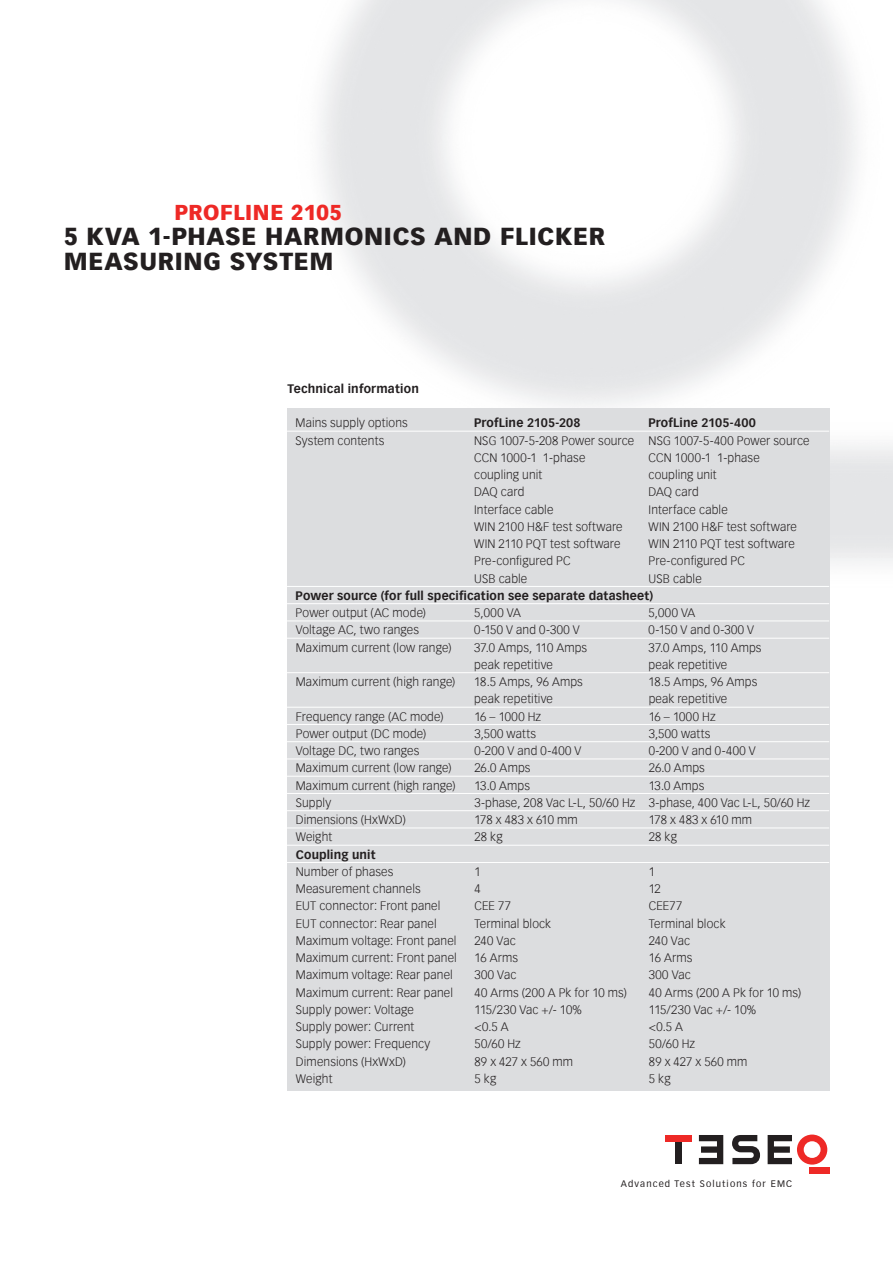
<style>
.page{position:relative;width:893px;height:1263px;background:#fff}
.page>*{position:absolute;margin:0;border:0;box-sizing:border-box;transform-origin:0 0}
.t1{font:900 24px/25.5px "Vectora Com";letter-spacing:.03em;color:#231f20}
.t2{font:900 21px "Vectora Com";letter-spacing:.025em;color:#ee2926}
.t3{font:300 12px/17.2px "Vectora Com";letter-spacing:.01em;color:#231f20}
.t4{font:700 12px "Vectora Com";letter-spacing:.015em;color:#231f20}
.t5{font:300 12px "Vectora Com";letter-spacing:-.01em;color:#231f20}
.t6{font:9.15px "Vectora Com";letter-spacing:.125em;color:#231f20}
</style>
<div class="page">
<div style="left:809px;top:1167px;width:20px;height:6px;background:#ee2926"></div>
<svg style="left:768px;top:1134px;width:59px;height:30px"></svg>
<svg style="left:699px;top:1135px;width:24px;height:29px"></svg>
<div style="left:675px;top:1141px;width:7px;height:23px;background:#231f20"></div>
<div style="left:665px;top:1135px;width:27px;height:6px;background:#ee2926"></div>
<svg style="left:732px;top:1135px;width:28px;height:29px"></svg>
<div style="left:287px;top:408px;width:542px;height:683px;background:#dcdddf"></div>
<hr style="left:287px;top:431px;width:542px;height:1px;background:#fff">
<hr style="left:287px;top:586px;width:542px;height:1px;background:#fff">
<hr style="left:287px;top:603px;width:542px;height:1px;background:#fff">
<hr style="left:287px;top:620px;width:542px;height:1px;background:#fff">
<hr style="left:287px;top:638px;width:542px;height:1px;background:#fff">
<hr style="left:287px;top:672px;width:542px;height:1px;background:#fff">
<hr style="left:287px;top:707px;width:542px;height:1px;background:#fff">
<hr style="left:287px;top:724px;width:542px;height:1px;background:#fff">
<hr style="left:287px;top:741px;width:542px;height:1px;background:#fff">
<hr style="left:287px;top:758px;width:542px;height:1px;background:#fff">
<hr style="left:287px;top:776px;width:542px;height:1px;background:#fff">
<hr style="left:287px;top:793px;width:542px;height:1px;background:#fff">
<hr style="left:287px;top:810px;width:542px;height:1px;background:#fff">
<hr style="left:287px;top:827px;width:542px;height:1px;background:#fff">
<hr style="left:287px;top:845px;width:542px;height:1px;background:#fff">
<hr style="left:287px;top:862px;width:542px;height:1px;background:#fff">
<h2 class="t2" style="left:174px;top:200px;width:169px">PROFLINE 2105</h2>
<h1 class="t1" style="left:64px;top:223px;width:543px">5 KVA 1-PHASE HARMONICS AND FLICKER<br>MEASURING SYSTEM</h1>
<p class="t4" style="left:287px;top:381px;width:133px">Technical information</p>
<p class="t3" style="left:296px;top:414px;width:114px">Mains supply options</p>
<p class="t4" style="left:474px;top:416px;width:108px">ProfLine 2105-208</p>
<p class="t4" style="left:648px;top:416px;width:109px">ProfLine 2105-400</p>
<p class="t3" style="left:296px;top:432px;width:90px">System contents</p>
<p class="t3" style="left:474px;top:432px;width:337px">NSG 1007-5-208 Power source NSG 1007-5-400 Power source<br>CCN 1000-1 1-phase</p>
<p class="t3" style="left:648px;top:449px;width:113px">CCN 1000-1 1-phase</p>
<p class="t3" style="left:474px;top:466px;width:70px">coupling unit</p>
<p class="t3" style="left:648px;top:466px;width:70px">coupling unit</p>
<p class="t3" style="left:474px;top:483px;width:52px">DAQ card</p>
<p class="t3" style="left:648px;top:483px;width:52px">DAQ card</p>
<p class="t3" style="left:474px;top:501px;width:81px">Interface cable</p>
<p class="t3" style="left:648px;top:501px;width:81px">Interface cable</p>
<p class="t3" style="left:474px;top:518px;width:150px">WIN 2100 H&amp;F test software</p>
<p class="t3" style="left:649px;top:518px;width:150px">WIN 2100 H&amp;F test software</p>
<p class="t3" style="left:474px;top:535px;width:148px">WIN 2110 PQT test software</p>
<p class="t3" style="left:649px;top:535px;width:148px">WIN 2110 PQT test software</p>
<p class="t3" style="left:474px;top:552px;width:98px">Pre-configured PC</p>
<p class="t3" style="left:649px;top:552px;width:98px">Pre-configured PC</p>
<p class="t3" style="left:474px;top:570px;width:55px">USB cable</p>
<p class="t3" style="left:649px;top:570px;width:55px">USB cable</p>
<p class="t4" style="left:296px;top:588px;width:359px">Power source (for full specification see separate datasheet)</p>
<p class="t3" style="left:296px;top:604px;width:132px">Power output (AC mode)</p>
<p class="t3" style="left:474px;top:604px;width:48px">5,000 VA</p>
<p class="t3" style="left:649px;top:604px;width:48px">5,000 VA</p>
<p class="t3" style="left:296px;top:621px;width:125px">Voltage AC, two ranges</p>
<p class="t3" style="left:474px;top:621px;width:107px">0-150 V and 0-300 V</p>
<p class="t3" style="left:649px;top:621px;width:107px">0-150 V and 0-300 V</p>
<p class="t3" style="left:296px;top:639px;width:157px">Maximum current (low range)</p>
<p class="t3" style="left:474px;top:639px;width:114px">37.0 Amps, 110 Amps</p>
<p class="t3" style="left:649px;top:639px;width:114px">37.0 Amps, 110 Amps</p>
<p class="t3" style="left:474px;top:656px;width:80px">peak repetitive</p>
<p class="t3" style="left:649px;top:656px;width:80px">peak repetitive</p>
<p class="t3" style="left:296px;top:673px;width:161px">Maximum current (high range)</p>
<p class="t3" style="left:474px;top:673px;width:110px">18.5 Amps, 96 Amps</p>
<p class="t3" style="left:649px;top:673px;width:110px">18.5 Amps, 96 Amps</p>
<p class="t3" style="left:474px;top:690px;width:80px">peak repetitive</p>
<p class="t3" style="left:649px;top:690px;width:80px">peak repetitive</p>
<p class="t3" style="left:296px;top:708px;width:149px">Frequency range (AC mode)</p>
<p class="t3" style="left:474px;top:708px;width:68px">16 – 1000 Hz</p>
<p class="t3" style="left:649px;top:708px;width:68px">16 – 1000 Hz</p>
<p class="t3" style="left:296px;top:725px;width:132px">Power output (DC mode)</p>
<p class="t3" style="left:474px;top:725px;width:63px">3,500 watts</p>
<p class="t3" style="left:649px;top:725px;width:63px">3,500 watts</p>
<p class="t3" style="left:296px;top:742px;width:125px">Voltage DC, two ranges</p>
<p class="t3" style="left:474px;top:742px;width:109px">0-200 V and 0-400 V</p>
<p class="t3" style="left:649px;top:742px;width:109px">0-200 V and 0-400 V</p>
<p class="t3" style="left:296px;top:759px;width:157px">Maximum current (low range)</p>
<p class="t3" style="left:474px;top:759px;width:58px">26.0 Amps</p>
<p class="t3" style="left:649px;top:759px;width:58px">26.0 Amps</p>
<p class="t3" style="left:296px;top:777px;width:161px">Maximum current (high range)</p>
<p class="t3" style="left:474px;top:777px;width:57px">13.0 Amps</p>
<p class="t3" style="left:649px;top:777px;width:57px">13.0 Amps</p>
<p class="t3" style="left:296px;top:794px;width:37px">Supply</p>
<p class="t3" style="left:474px;top:794px;width:337px">3-phase, 208 Vac L-L, 50/60 Hz 3-phase, 400 Vac L-L, 50/60 Hz</p>
<p class="t3" style="left:296px;top:811px;width:111px">Dimensions (HxWxD)</p>
<p class="t3" style="left:474px;top:811px;width:105px">178 x 483 x 610 mm</p>
<p class="t3" style="left:649px;top:811px;width:105px">178 x 483 x 610 mm</p>
<p class="t3" style="left:296px;top:828px;width:38px">Weight</p>
<p class="t3" style="left:474px;top:828px;width:30px">28 kg</p>
<p class="t3" style="left:649px;top:828px;width:30px">28 kg</p>
<p class="t4" style="left:296px;top:847px;width:81px">Coupling unit</p>
<p class="t3" style="left:296px;top:863px;width:99px">Number of phases</p>
<p class="t3" style="left:474px;top:863px;width:8px">1</p>
<p class="t3" style="left:649px;top:863px;width:8px">1</p>
<p class="t3" style="left:296px;top:880px;width:126px">Measurement channels</p>
<p class="t3" style="left:474px;top:880px;width:8px">4</p>
<p class="t3" style="left:649px;top:880px;width:14px">12</p>
<p class="t3" style="left:296px;top:897px;width:146px">EUT connector: Front panel</p>
<p class="t3" style="left:474px;top:897px;width:38px">CEE 77</p>
<p class="t3" style="left:649px;top:897px;width:35px">CEE77</p>
<p class="t3" style="left:296px;top:915px;width:142px">EUT connector: Rear panel</p>
<p class="t3" style="left:474px;top:915px;width:78px">Terminal block</p>
<p class="t3" style="left:649px;top:915px;width:78px">Terminal block</p>
<p class="t3" style="left:296px;top:932px;width:162px">Maximum voltage: Front panel</p>
<p class="t3" style="left:474px;top:932px;width:43px">240 Vac</p>
<p class="t3" style="left:649px;top:932px;width:43px">240 Vac</p>
<p class="t3" style="left:296px;top:949px;width:162px">Maximum current: Front panel</p>
<p class="t3" style="left:474px;top:949px;width:45px">16 Arms</p>
<p class="t3" style="left:649px;top:949px;width:45px">16 Arms</p>
<p class="t3" style="left:296px;top:966px;width:159px">Maximum voltage: Rear panel</p>
<p class="t3" style="left:474px;top:966px;width:43px">300 Vac</p>
<p class="t3" style="left:649px;top:966px;width:43px">300 Vac</p>
<p class="t3" style="left:296px;top:983px;width:159px">Maximum current: Rear panel</p>
<p class="t3" style="left:474px;top:983px;width:154px">40 Arms (200 A Pk for 10 ms)</p>
<p class="t3" style="left:649px;top:983px;width:154px">40 Arms (200 A Pk for 10 ms)</p>
<p class="t3" style="left:296px;top:1001px;width:119px">Supply power: Voltage</p>
<p class="t5" style="left:474px;top:1002px;width:109px">115/230 Vac +/- 10%</p>
<p class="t5" style="left:649px;top:1002px;width:109px">115/230 Vac +/- 10%</p>
<p class="t3" style="left:296px;top:1018px;width:120px">Supply power: Current</p>
<p class="t3" style="left:474px;top:1018px;width:36px">&lt;0.5 A</p>
<p class="t3" style="left:649px;top:1018px;width:36px">&lt;0.5 A</p>
<p class="t3" style="left:296px;top:1035px;width:136px">Supply power: Frequency</p>
<p class="t3" style="left:475px;top:1035px;width:48px">50/60 Hz</p>
<p class="t3" style="left:649px;top:1035px;width:48px">50/60 Hz</p>
<p class="t3" style="left:296px;top:1052px;width:111px">Dimensions (HxWxD)</p>
<p class="t3" style="left:475px;top:1052px;width:100px">89 x 427 x 560 mm</p>
<p class="t3" style="left:649px;top:1052px;width:100px">89 x 427 x 560 mm</p>
<p class="t3" style="left:296px;top:1070px;width:38px">Weight</p>
<p class="t3" style="left:475px;top:1070px;width:23px">5 kg</p>
<p class="t3" style="left:649px;top:1070px;width:23px">5 kg</p>
<p class="t6" style="left:621px;top:1178px;width:173px">Advanced Test Solutions for EMC</p>
</div>
